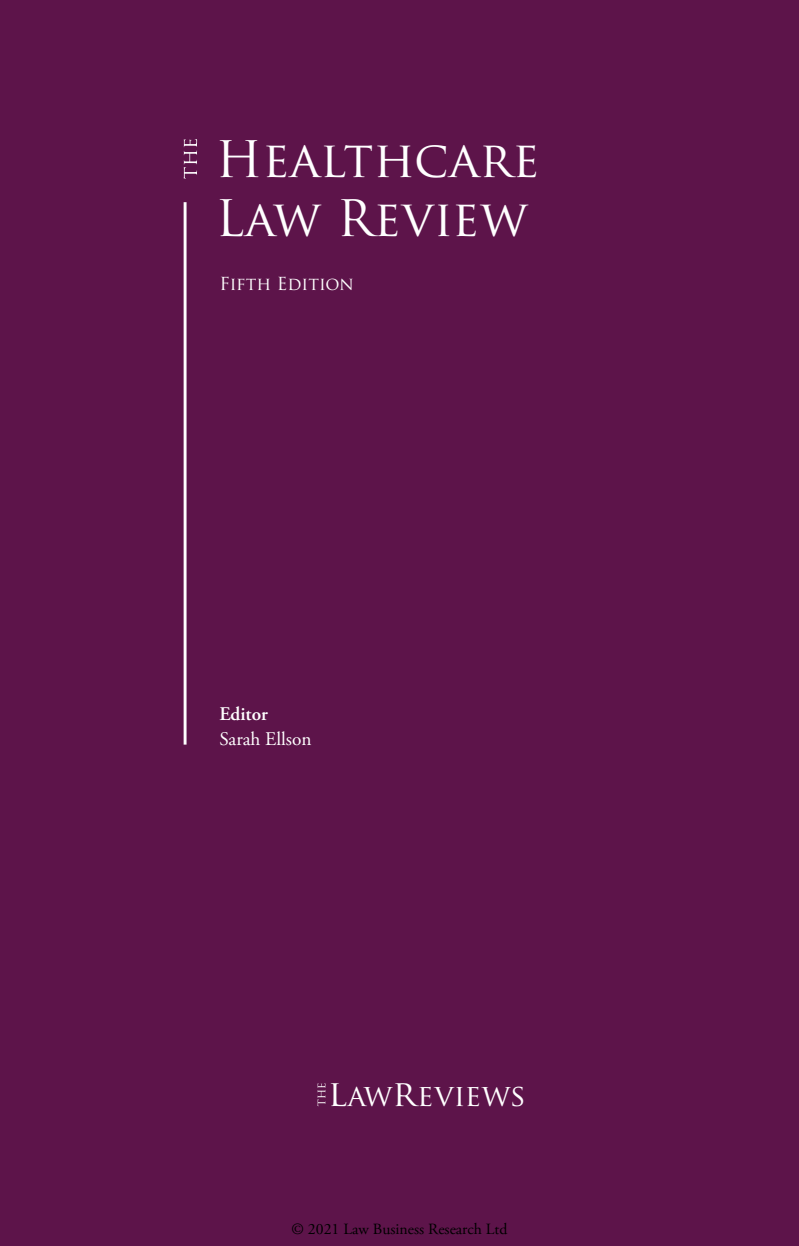
<style>
.page{position:relative;width:799px;height:1246px;background:#fff}
.page>*{position:absolute;margin:0;border:0;box-sizing:border-box;transform-origin:0 0}
.t1{font:49px/58.8px "Trajan Pro";color:#fff}
.t2{font:29.75px "Trajan Pro";color:#fff}
.t3{font:19.25px "Adobe Garamond Pro";color:#fff}
.t4{font:600 19.25px "Adobe Garamond Pro";color:#fff}
.t5{font:17.5px "Trajan Pro";color:#fff}
.t6{font:15.75px "Adobe Garamond Pro";color:#000}
.s1{font-size:35.7px}
</style>
<div class="page">
<div style="left:0;top:0;width:799px;height:1245px;background:#5d144a"></div>
<svg style="left:184px;top:139px;width:13px;height:40px"></svg>
<hr style="left:184px;top:202px;width:2px;height:542px;background:#fff">
<svg style="left:317px;top:1083px;width:8px;height:22px"></svg>
<h1 class="t1" style="left:215px;top:129px;width:326px">Healthcare<br>Law Review</h1>
<p class="t5" style="left:219px;top:272px;width:136px">Fifth Edition</p>
<p class="t4" style="left:219px;top:702px;width:50px">Editor</p>
<p class="t3" style="left:219px;top:726px;width:94px">Sarah Ellson</p>
<h2 class="t2" style="left:328px;top:1076px;width:199px"><span class="s1">l</span>aw<span class="s1">r</span>eviews</h2>
<p class="t6" style="left:291px;top:1218px;width:217px">© 2021 Law Business Research Ltd</p>
</div>
